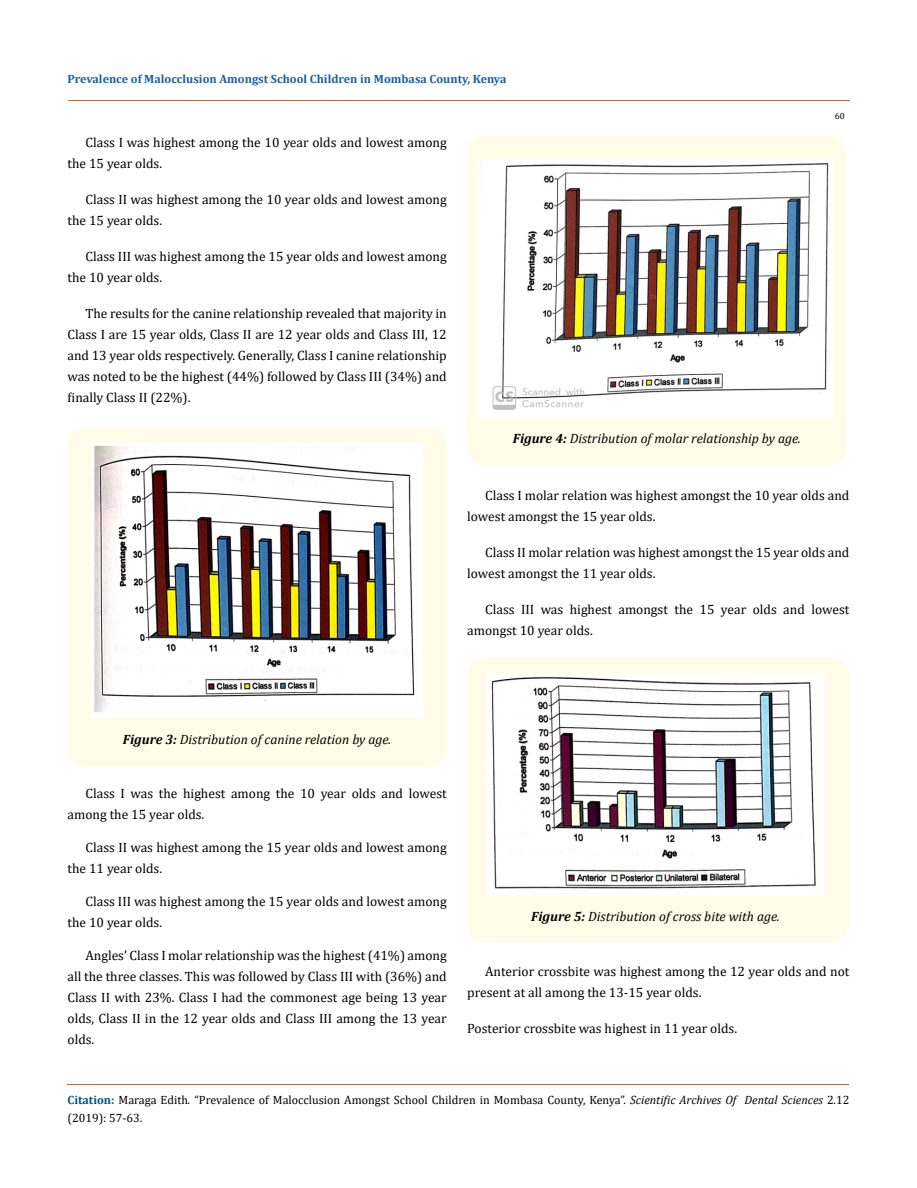
<style>
.page{position:relative;width:917px;height:1188px;background:#fff}
.page>*{position:absolute;margin:0;border:0;box-sizing:border-box;transform-origin:0 0}
.t1{font:13.5px/21px "Cambria";color:#000}
.t2{font:italic 13.5px "Cambria";color:#000}
.t3{font:12px/18px "Cambria";color:#000}
.t4{font:700 12px "Cambria";color:#1560a6}
.t5{font:9px "Cambria";color:#000}
.s1{font-weight:700}
.s2{font-weight:700;color:#035089}
.s3{font-style:italic}
</style>
<div class="page">
<hr style="left:68px;top:101px;width:781px;height:1px;background:#e05d1a">
<div style="left:67px;top:427px;width:380px;height:340px;background:#fffde9;border-radius:18px"></div>
<img style="left:91px;top:444px;width:332px;height:273px">
<div style="left:467px;top:135px;width:379px;height:331px;background:#fffde9;border-radius:18px"></div>
<img style="left:480px;top:159px;width:353px;height:258px">
<div style="left:467px;top:658px;width:382px;height:284px;background:#fffde9;border-radius:18px"></div>
<img style="left:486px;top:674px;width:338px;height:221px">
<hr style="left:67px;top:1084px;width:782px;height:1px;background:#e05d1a">
<p class="t4" style="left:68px;top:71px;width:440px">Prevalence of Malocclusion Amongst School Children in Mombasa County, Kenya</p>
<p class="t1" style="left:67px;top:131px;width:381px;text-indent:18px">Class I was highest among the 10 year olds and lowest among the 15 year olds.</p>
<p class="t1" style="left:67px;top:188px;width:381px;text-indent:18px">Class II was highest among the 10 year olds and lowest among the 15 year olds.</p>
<p class="t1" style="left:67px;top:245px;width:381px;text-indent:18px">Class III was highest among the 15 year olds and lowest among the 10 year olds.</p>
<p class="t1" style="left:67px;top:302px;width:381px;text-align:justify;text-indent:18px">The results for the canine relationship revealed that majority in Class I are 15 year olds, Class II are 12 year olds and Class III, 12 and 13 year olds respectively. Generally, Class I canine relationship was noted to be the highest (44%) followed by Class III (34%) and finally Class II (22%).</p>
<p class="t2" style="left:512px;top:429px;width:290px"><span class="s1">Figure 4:</span> Distribution of molar relationship by age.</p>
<p class="t5" style="left:834px;top:110px;width:11px">60</p>
<p class="t1" style="left:467px;top:485px;width:384px;text-indent:18px">Class I molar relation was highest amongst the 10 year olds and lowest amongst the 15 year olds.</p>
<p class="t1" style="left:467px;top:542px;width:383px;text-indent:18px">Class II molar relation was highest amongst the 15 year olds and lowest amongst the 11 year olds.</p>
<p class="t1" style="left:467px;top:599px;width:384px;text-indent:18px">Class III was highest amongst the 15 year olds and lowest amongst 10 year olds.</p>
<p class="t2" style="left:123px;top:730px;width:270px"><span class="s1">Figure 3:</span> Distribution of canine relation by age.</p>
<p class="t1" style="left:67px;top:783px;width:381px;text-indent:18px">Class I was the highest among the 10 year olds and lowest among the 15 year olds.</p>
<p class="t1" style="left:67px;top:837px;width:381px;text-indent:18px">Class II was highest among the 15 year olds and lowest among the 11 year olds.</p>
<p class="t1" style="left:67px;top:891px;width:381px;text-indent:18px">Class III was highest among the 15 year olds and lowest among the 10 year olds.</p>
<p class="t1" style="left:67px;top:945px;width:381px;text-align:justify;text-indent:18px">Angles’ Class I molar relationship was the highest (41%) among all the three classes. This was followed by Class III with (36%) and Class II with 23%. Class I had the commonest age being 13 year olds, Class II in the 12 year olds and Class III among the 13 year olds.</p>
<p class="t2" style="left:531px;top:907px;width:250px"><span class="s1">Figure 5:</span> Distribution of cross bite with age.</p>
<p class="t1" style="left:467px;top:960px;width:384px;text-indent:18px">Anterior crossbite was highest among the 12 year olds and not present at all among the 13-15 year olds.</p>
<p class="t1" style="left:467px;top:1017px;width:271px">Posterior crossbite was highest in 11 year olds.</p>
<p class="t3" style="left:67px;top:1090px;width:783px"><span class="s2">Citation:</span> Maraga Edith<span class="s3">.</span> “Prevalence of Malocclusion Amongst School Children in Mombasa County, Kenya”. <span class="s3">Scientific Archives Of Dental Sciences</span> 2.12 (2019): 57-63.</p>
</div>
